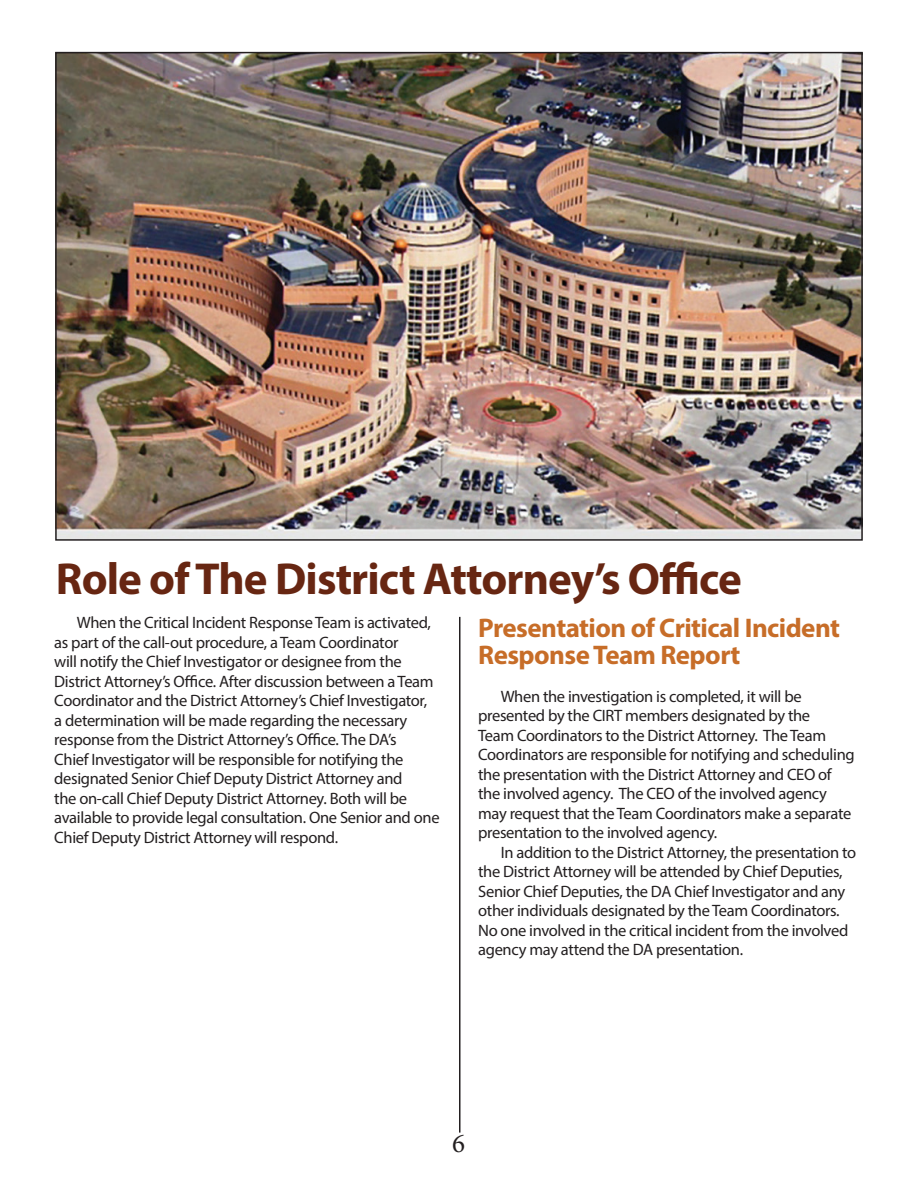
<style>
.page{position:relative;width:918px;height:1188px;background:#fff}
.page>*{position:absolute;margin:0;border:0;box-sizing:border-box;transform-origin:0 0}
.t1{font:700 45px "Myriad Pro";letter-spacing:-.02em;color:#672612}
.t2{font:700 27px/27px "Myriad Pro";letter-spacing:-.02em;color:#c76d28}
.t3{font:27px "Minion Pro";color:#231f20}
.t4{font:16.5px/19.5px "Myriad Pro";letter-spacing:-.02em;color:#231f20}
</style>
<div class="page">
<hr style="left:459px;top:617px;width:1px;height:516px;background:#231f20">
<img style="left:58px;top:55px;width:802px;height:483px">
<h1 class="t1" style="left:56px;top:549px;width:687px">Role of The District Attorney’s Office</h1>
<h2 class="t2" style="left:478px;top:614px;width:363px">Presentation of Critical Incident<br>Response Team Report</h2>
<p class="t4" style="left:478px;top:686px;width:378px;text-indent:23px">When the investigation is completed, it will be presented by the CIRT members designated by the<br>Team Coordinators to the District Attorney. The Team Coordinators are responsible for notifying and scheduling the presentation with the District Attorney and CEO of the involved agency. The CEO of the involved agency may request that the Team Coordinators make a separate presentation to the involved agency.</p>
<p class="t4" style="left:478px;top:842px;width:379px;text-indent:23px">In addition to the District Attorney, the presentation to the District Attorney will be attended by Chief Deputies, Senior Chief Deputies, the DA Chief Investigator and any other individuals designated by the Team Coordinators.<br>No one involved in the critical incident from the involved agency may attend the DA presentation.</p>
<p class="t4" style="left:54px;top:613px;width:387px;text-indent:23px">When the Critical Incident Response Team is activated, as part of the call-out procedure, a Team Coordinator<br>will notify the Chief Investigator or designee from the District Attorney’s Office. After discussion between a Team Coordinator and the District Attorney’s Chief Investigator,<br>a determination will be made regarding the necessary response from the District Attorney’s Office. The DA’s<br>Chief Investigator will be responsible for notifying the designated Senior Chief Deputy District Attorney and<br>the on-call Chief Deputy District Attorney. Both will be available to provide legal consultation. One Senior and one Chief Deputy District Attorney will respond.</p>
<h2 class="t3" style="left:452px;top:1126px;width:14px">6</h2>
</div>
